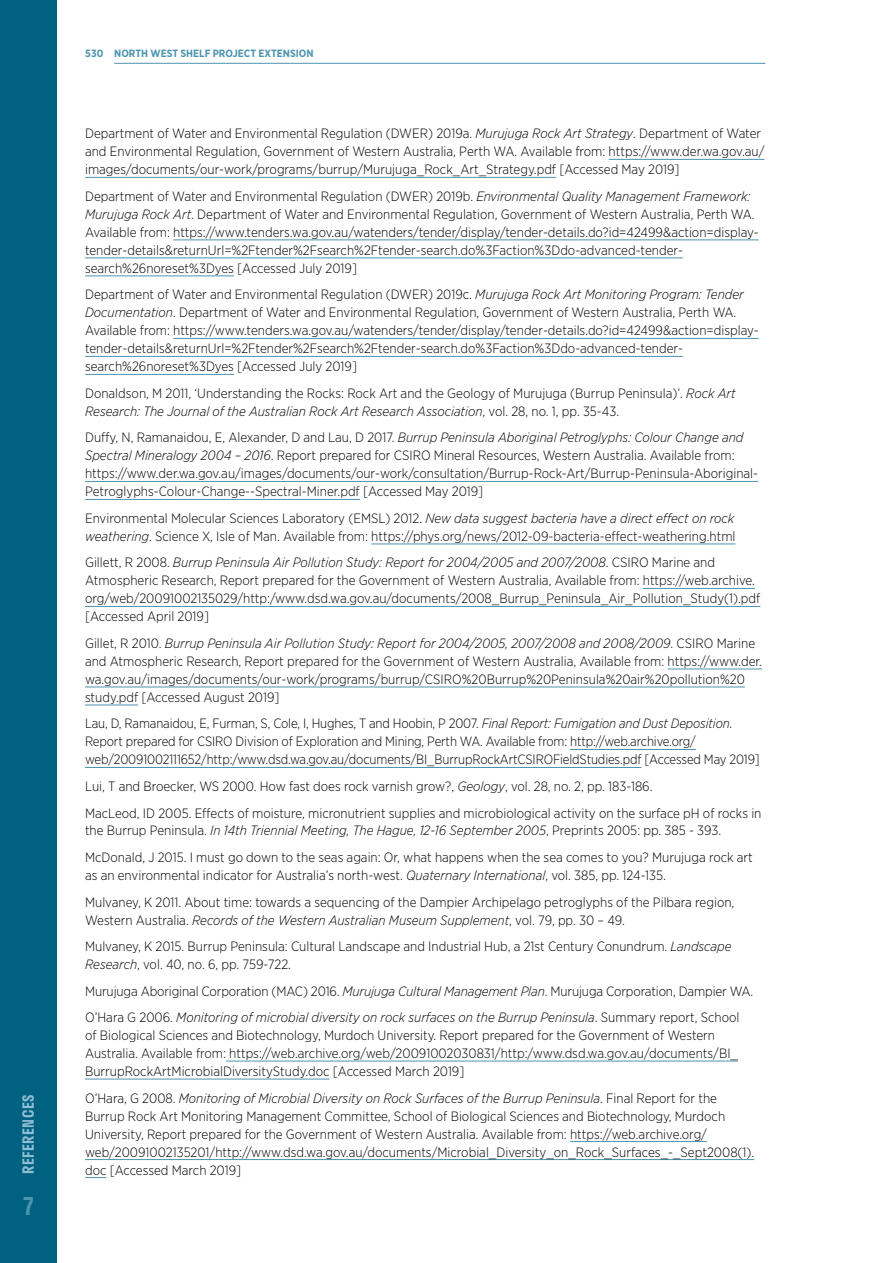
<style>
.page{position:relative;width:893px;height:1263px;background:#fff}
.page>*{position:absolute;margin:0;border:0;box-sizing:border-box;transform-origin:0 0}
.t1{font:600 24px "Stratos";color:#4d94b0}
.t2{font:600 15px "Stratos";color:#8fbed4}
.t3{font:300 13.5px/18px "Gotham Narrow";color:#000}
.t4{font:700 10.5px "Gotham Narrow";color:#4d94b0}
.s1{font-style:italic}
</style>
<div class="page">
<div style="left:0;top:0;width:56px;height:1263px;background:#006180"></div>
<hr style="left:609px;top:159px;width:156px;height:1px;background:#4d94b0">
<hr style="left:85px;top:177px;width:471px;height:1px;background:#4d94b0">
<hr style="left:173px;top:240px;width:586px;height:1px;background:#4d94b0">
<hr style="left:85px;top:258px;width:598px;height:1px;background:#4d94b0">
<hr style="left:85px;top:276px;width:149px;height:1px;background:#4d94b0">
<hr style="left:173px;top:338px;width:586px;height:1px;background:#4d94b0">
<hr style="left:85px;top:356px;width:598px;height:1px;background:#4d94b0">
<hr style="left:85px;top:374px;width:149px;height:1px;background:#4d94b0">
<hr style="left:85px;top:481px;width:673px;height:1px;background:#4d94b0">
<hr style="left:85px;top:499px;width:275px;height:1px;background:#4d94b0">
<hr style="left:371px;top:544px;width:364px;height:1px;background:#4d94b0">
<hr style="left:643px;top:588px;width:112px;height:1px;background:#4d94b0">
<hr style="left:85px;top:606px;width:675px;height:1px;background:#4d94b0">
<hr style="left:668px;top:669px;width:94px;height:1px;background:#4d94b0">
<hr style="left:85px;top:687px;width:660px;height:1px;background:#4d94b0">
<hr style="left:85px;top:705px;width:53px;height:1px;background:#4d94b0">
<hr style="left:570px;top:749px;width:126px;height:1px;background:#4d94b0">
<hr style="left:85px;top:767px;width:556px;height:1px;background:#4d94b0">
<hr style="left:226px;top:1061px;width:512px;height:1px;background:#4d94b0">
<hr style="left:85px;top:1079px;width:245px;height:1px;background:#4d94b0">
<hr style="left:570px;top:1141px;width:137px;height:1px;background:#4d94b0">
<hr style="left:85px;top:1159px;width:669px;height:1px;background:#4d94b0">
<svg style="left:85px;top:1177px;width:21px;height:1px"></svg>
<hr style="left:114px;top:63px;width:651px;height:1px;background:#4d94b0">
<p class="t2" style="left:16px;top:1174px;width:80px;rotate:-90deg">References</p>
<h1 class="t1" style="left:22px;top:1186px;width:15px">7</h1>
<p class="t4" style="left:85px;top:47px;width:230px">530 NORTH WEST SHELF PROJECT EXTENSION</p>
<p class="t3" style="left:85px;top:124px;width:681px">Department of Water and Environmental Regulation (DWER) 2019a. <span class="s1">Murujuga Rock Art Strategy</span>. Department of Water and Environmental Regulation, Government of Western Australia, Perth WA. Available from: https://www.der.wa.gov.au/ images/documents/our-work/programs/burrup/Murujuga_Rock_Art_Strategy.pdf [Accessed May 2019]</p>
<p class="t3" style="left:85px;top:187px;width:675px">Department of Water and Environmental Regulation (DWER) 2019b. <span class="s1">Environmental Quality Management Framework:<br>Murujuga Rock Art</span>. Department of Water and Environmental Regulation, Government of Western Australia, Perth WA.<br>Available from: https://www.tenders.wa.gov.au/watenders/tender/display/tender-details.do?id=42499&amp;action=display&shy;tender-details&amp;returnUrl=%2Ftender%2Fsearch%2Ftender-search.do%3Faction%3Ddo-advanced-tender&shy;search%26noreset%3Dyes [Accessed July 2019]</p>
<p class="t3" style="left:85px;top:285px;width:675px">Department of Water and Environmental Regulation (DWER) 2019c. <span class="s1">Murujuga Rock Art Monitoring Program: Tender Documentation</span>. Department of Water and Environmental Regulation, Government of Western Australia, Perth WA.<br>Available from: https://www.tenders.wa.gov.au/watenders/tender/display/tender-details.do?id=42499&amp;action=display&shy;tender-details&amp;returnUrl=%2Ftender%2Fsearch%2Ftender-search.do%3Faction%3Ddo-advanced-tender&shy;search%26noreset%3Dyes [Accessed July 2019]</p>
<p class="t3" style="left:85px;top:384px;width:652px">Donaldson, M 2011, ‘Understanding the Rocks: Rock Art and the Geology of Murujuga (Burrup Peninsula)’. <span class="s1">Rock Art<br>Research: The Journal of the Australian Rock Art Research Association</span>, vol. 28, no. 1, pp. 35-43.</p>
<p class="t3" style="left:85px;top:428px;width:675px">Duffy, N, Ramanaidou, E, Alexander, D and Lau, D 2017. <span class="s1">Burrup Peninsula Aboriginal Petroglyphs: Colour Change and Spectral Mineralogy 2004 – 2016</span>. Report prepared for CSIRO Mineral Resources, Western Australia. Available from: https://www.der.wa.gov.au/images/documents/our-work/consultation/Burrup-Rock-Art/Burrup-Peninsula-Aboriginal-Petroglyphs-Colour-Change--Spectral-Miner.pdf [Accessed May 2019]</p>
<p class="t3" style="left:85px;top:509px;width:652px">Environmental Molecular Sciences Laboratory (EMSL) 2012. <span class="s1">New data suggest bacteria have a direct effect on rock weathering</span>. Science X, Isle of Man. Available from: https://phys.org/news/2012-09-bacteria-effect-weathering.html</p>
<p class="t3" style="left:85px;top:553px;width:677px">Gillett, R 2008. <span class="s1">Burrup Peninsula Air Pollution Study: Report for 2004/2005 and 2007/2008</span>. CSIRO Marine and Atmospheric Research, Report prepared for the Government of Western Australia, Available from: https://web.archive. org/web/20091002135029/http:/www.dsd.wa.gov.au/documents/2008_Burrup_Peninsula_Air_Pollution_Study(1).pdf [Accessed April 2019]</p>
<p class="t3" style="left:85px;top:634px;width:678px">Gillet, R 2010. <span class="s1">Burrup Peninsula Air Pollution Study: Report for 2004/2005, 2007/2008 and 2008/2009</span>. CSIRO Marine and Atmospheric Research, Report prepared for the Government of Western Australia, Available from: https://www.der. wa.gov.au/images/documents/our-work/programs/burrup/CSIRO%20Burrup%20Peninsula%20air%20pollution%20 study.pdf [Accessed August 2019]</p>
<p class="t3" style="left:85px;top:714px;width:676px">Lau, D, Ramanaidou, E, Furman, S, Cole, I, Hughes, T and Hoobin, P 2007. <span class="s1">Final Report: Fumigation and Dust Deposition</span>.<br>Report prepared for CSIRO Division of Exploration and Mining, Perth WA. Available from: http://web.archive.org/ web/20091002111652/http:/www.dsd.wa.gov.au/documents/BI_BurrupRockArtCSIROFieldStudies.pdf [Accessed May 2019]</p>
<p class="t3" style="left:85px;top:773px;width:678px;line-height:26.5px">Lui, T and Broecker, WS 2000. How fast does rock varnish grow?, <span class="s1">Geology</span>, vol. 28, no. 2, pp. 183-186.<br>MacLeod, ID 2005. Effects of moisture, micronutrient supplies and microbiological activity on the surface pH of rocks in</p>
<p class="t3" style="left:85px;top:817px;width:669px;line-height:26.5px">the Burrup Peninsula. <span class="s1">In 14th Triennial Meeting, The Hague, 12-16 September 2005</span>, Preprints 2005: pp. 385 - 393.<br>McDonald, J 2015. I must go down to the seas again: Or, what happens when the sea comes to you? Murujuga rock art</p>
<p class="t3" style="left:85px;top:862px;width:651px;line-height:26.5px">as an environmental indicator for Australia’s north-west. <span class="s1">Quaternary International</span>, vol. 385, pp. 124-135.<br>Mulvaney, K 2011. About time: towards a sequencing of the Dampier Archipelago petroglyphs of the Pilbara region,</p>
<p class="t3" style="left:85px;top:906px;width:648px;line-height:26.5px">Western Australia. <span class="s1">Records of the Western Australian Museum Supplement</span>, vol. 79, pp. 30 – 49.<br>Mulvaney, K 2015. Burrup Peninsula: Cultural Landscape and Industrial Hub, a 21st Century Conundrum. <span class="s1">Landscape</span></p>
<p class="t3" style="left:85px;top:951px;width:670px;line-height:26.5px"><span class="s1">Research</span>, vol. 40, no. 6, pp. 759-722.<br>Murujuga Aboriginal Corporation (MAC) 2016. <span class="s1">Murujuga Cultural Management Plan</span>. Murujuga Corporation, Dampier WA.<br>O’Hara G 2006. <span class="s1">Monitoring of microbial diversity on rock surfaces on the Burrup Peninsula</span>. Summary report, School</p>
<p class="t3" style="left:85px;top:1026px;width:654px">of Biological Sciences and Biotechnology, Murdoch University. Report prepared for the Government of Western<br>Australia. Available from: https://web.archive.org/web/20091002030831/http:/www.dsd.wa.gov.au/documents/BI_<br>BurrupRockArtMicrobialDiversityStudy.doc [Accessed March 2019]</p>
<p class="t3" style="left:85px;top:1088px;width:671px">O’Hara, G 2008. <span class="s1">Monitoring of Microbial Diversity on Rock Surfaces of the Burrup Peninsula</span>. Final Report for the Burrup Rock Art Monitoring Management Committee, School of Biological Sciences and Biotechnology, Murdoch University, Report prepared for the Government of Western Australia. Available from: https://web.archive.org/ web/20091002135201/http://www.dsd.wa.gov.au/documents/Microbial_Diversity_on_Rock_Surfaces_-_Sept2008(1). doc [Accessed March 2019]</p>
</div>
